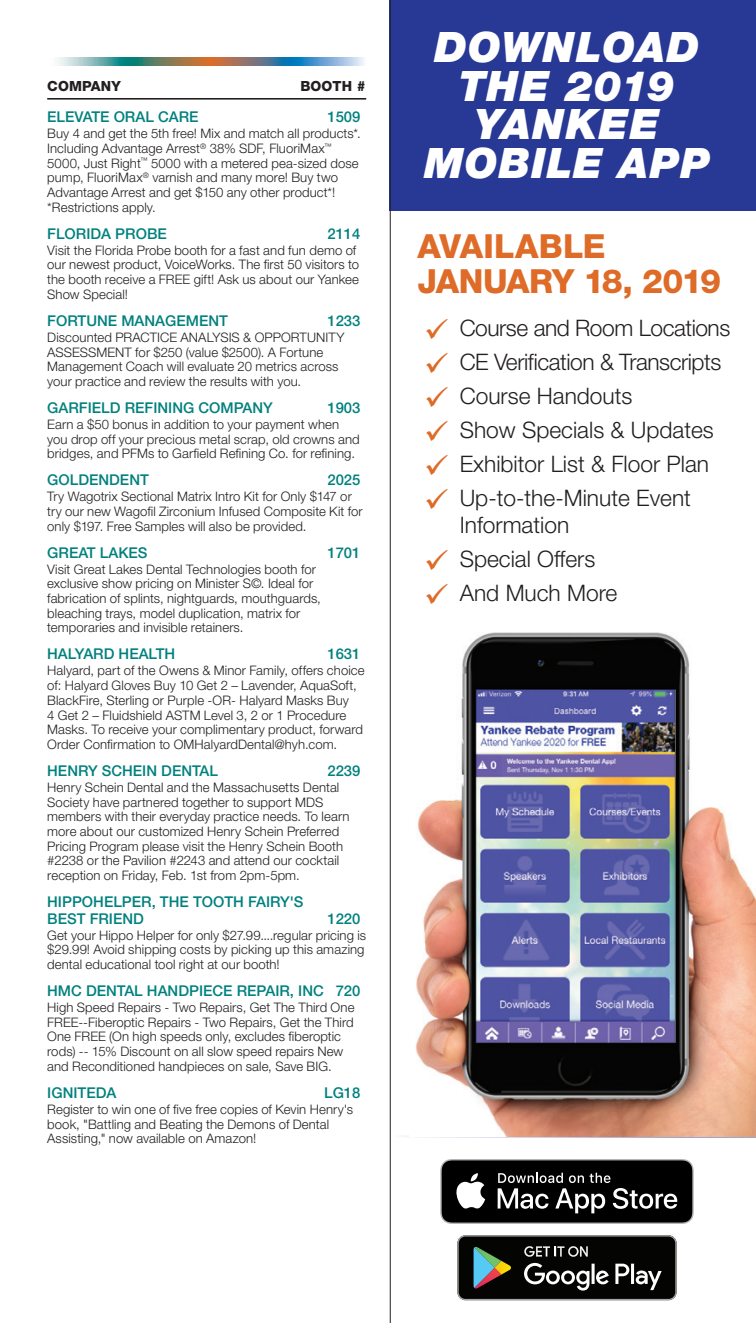
<style>
.page{position:relative;width:756px;height:1323px;background:#fff}
.page>*{position:absolute;margin:0;border:0;box-sizing:border-box;transform-origin:0 0}
.t1{font:italic 900 42px/38.5px "Helvetica Neue LT Std";letter-spacing:.02em;color:#fff;text-align:center}
.t2{font:800 33.25px/35px "Helvetica Neue LT Std";letter-spacing:-.015em;color:#de6b27}
.t3{font:300 22.75px/34.1px "Helvetica Neue LT Std";color:#231f20}
.t4{font:500 14.88px/16.6px "Helvetica Neue LT Std";color:#00817e}
.t5{font:800 14px "Helvetica Neue LT Std";letter-spacing:.01em;color:#231f20}
.t6{font:300 13.12px/14.7px "Helvetica Neue LT Std";letter-spacing:.005em;color:#231f20}
</style>
<div class="page">
<hr style="left:47px;top:98px;width:319px;height:1px;background:#231f20">
<hr style="left:47px;top:99px;width:319px;height:1px;background:#231f20">
<svg style="left:57px;top:58px;width:307px;height:7px;background:#7a9394"></svg>
<div style="left:390px;top:0;width:366px;height:210px;background:#273895"></div>
<hr style="left:391px;top:1135px;width:365px;height:2px;background:#273895">
<svg style="left:440px;top:1159px;width:254px;height:65px;background:#2f2f2f"></svg>
<svg style="left:457px;top:1235px;width:220px;height:65px;background:#2c2f2c"></svg>
<img style="left:410px;top:632px;width:346px;height:504px">
<img style="left:476px;top:689px;width:199px;height:354px">
<hr style="left:390px;top:0;width:1px;height:1323px;background:#231f20">
<p class="t5" style="left:47px;top:78px;width:75px">COMPANY</p>
<p class="t5" style="left:300px;top:78px;width:67px">BOOTH #</p>
<p class="t4" style="left:47px;top:109px;width:153px">ELEVATE ORAL CARE</p>
<p class="t4" style="left:327px;top:109px;width:35px">1509</p>
<p class="t6" style="left:47px;top:126px;width:315px">Buy 4 and get the 5th free! Mix and match all products*.<br>Including Advantage Arrest<sup>®</sup> 38% SDF, FluoriMax<sup>™ </sup>5000, Just Right<sup>™</sup> 5000 with a metered pea-sized dose pump, FluoriMax<sup>®</sup> varnish and many more! Buy two Advantage Arrest and get $150 any other product*! *Restrictions apply.</p>
<p class="t4" style="left:47px;top:225px;width:121px">FLORIDA PROBE</p>
<p class="t4" style="left:327px;top:225px;width:35px">2114</p>
<p class="t6" style="left:47px;top:242px;width:313px">Visit the Florida Probe booth for a fast and fun demo of our newest product, VoiceWorks. The first 50 visitors to the booth receive a FREE gift! Ask us about our Yankee Show Special!</p>
<p class="t4" style="left:47px;top:312px;width:182px">FORTUNE MANAGEMENT</p>
<p class="t4" style="left:327px;top:312px;width:35px">1233</p>
<p class="t6" style="left:47px;top:330px;width:299px">Discounted PRACTICE ANALYSIS &amp; OPPORTUNITY ASSESSMENT for $250 (value $2500). A Fortune Management Coach will evaluate 20 metrics across your practice and review the results with you.</p>
<p class="t4" style="left:47px;top:399px;width:227px">GARFIELD REFINING COMPANY</p>
<p class="t4" style="left:327px;top:399px;width:35px">1903</p>
<p class="t6" style="left:47px;top:417px;width:314px">Earn a $50 bonus in addition to your payment when you drop off your precious metal scrap, old crowns and bridges, and PFMs to Garfield Refining Co. for refining.</p>
<p class="t4" style="left:47px;top:472px;width:103px">GOLDENDENT</p>
<p class="t4" style="left:327px;top:472px;width:35px">2025</p>
<p class="t6" style="left:47px;top:489px;width:317px">Try Wagotrix Sectional Matrix Intro Kit for Only $147 or try our new Wagofil Zirconium Infused Composite Kit for only $197. Free Samples will also be provided.</p>
<p class="t4" style="left:47px;top:544px;width:102px">GREAT LAKES</p>
<p class="t4" style="left:327px;top:544px;width:35px">1701</p>
<p class="t6" style="left:47px;top:561px;width:275px">Visit Great Lakes Dental Technologies booth for exclusive show pricing on Minister S©. Ideal for fabrication of splints, nightguards, mouthguards, bleaching trays, model duplication, matrix for temporaries and invisible retainers.</p>
<p class="t4" style="left:47px;top:646px;width:130px">HALYARD HEALTH</p>
<p class="t4" style="left:327px;top:646px;width:35px">1631</p>
<p class="t6" style="left:47px;top:663px;width:319px">Halyard, part of the Owens &amp; Minor Family, offers choice of: Halyard Gloves Buy 10 Get 2 – Lavender, AquaSoft, BlackFire, Sterling or Purple -OR- Halyard Masks Buy<br>4 Get 2 – Fluidshield ASTM Level 3, 2 or 1 Procedure Masks. To receive your complimentary product, forward Order Confirmation to OMHalyardDental@hyh.com.</p>
<p class="t4" style="left:47px;top:762px;width:172px">HENRY SCHEIN DENTAL</p>
<p class="t4" style="left:327px;top:762px;width:35px">2239</p>
<p class="t6" style="left:47px;top:780px;width:304px">Henry Schein Dental and the Massachusetts Dental Society have partnered together to support MDS members with their everyday practice needs. To learn more about our customized Henry Schein Preferred Pricing Program please visit the Henry Schein Booth #2238 or the Pavilion #2243 and attend our cocktail reception on Friday, Feb. 1st from 2pm-5pm.</p>
<p class="t4" style="left:47px;top:893px;width:258px">HIPPOHELPER, THE TOOTH FAIRY'S<br>BEST FRIEND</p>
<p class="t4" style="left:327px;top:910px;width:35px">1220</p>
<p class="t6" style="left:47px;top:927px;width:320px;text-align:justify">Get your Hippo Helper for only $27.99....regular pricing is $29.99! Avoid shipping costs by picking up this amazing dental educational tool right at our booth!</p>
<p class="t4" style="left:47px;top:982px;width:315px">HMC DENTAL HANDPIECE REPAIR, INC 720</p>
<p class="t6" style="left:47px;top:1000px;width:309px">High Speed Repairs - Two Repairs, Get The Third One FREE--Fiberoptic Repairs - Two Repairs, Get the Third One FREE (On high speeds only, excludes fiberoptic rods) -- 15% Discount on all slow speed repairs New and Reconditioned handpieces on sale, Save BIG.</p>
<p class="t4" style="left:47px;top:1084px;width:71px">IGNITEDA</p>
<p class="t4" style="left:324px;top:1084px;width:38px">LG18</p>
<p class="t6" style="left:47px;top:1102px;width:308px">Register to win one of five free copies of Kevin Henry's book, "Battling and Beating the Demons of Dental<br>Assisting," now available on Amazon!</p>
<h1 class="t1" style="left:424px;top:27px;width:287px">DOWNLOAD<br>THE 2019<br>YANKEE<br>MOBILE APP</h1>
<h2 class="t2" style="left:417px;top:228px;width:305px">AVAILABLE<br>JANUARY 18, 2019</h2>
<h3 class="t3" style="left:460px;top:310px;width:272px">Course and Room Locations<br>CE Verification &amp; Transcripts<br>Course Handouts<br>Show Specials &amp; Updates<br>Exhibitor List &amp; Floor Plan<br>Up-to-the-Minute Event</h3>
<h3 class="t3" style="left:460px;top:507px;width:159px">Information<br>Special Offers<br>And Much More</h3>
</div>
